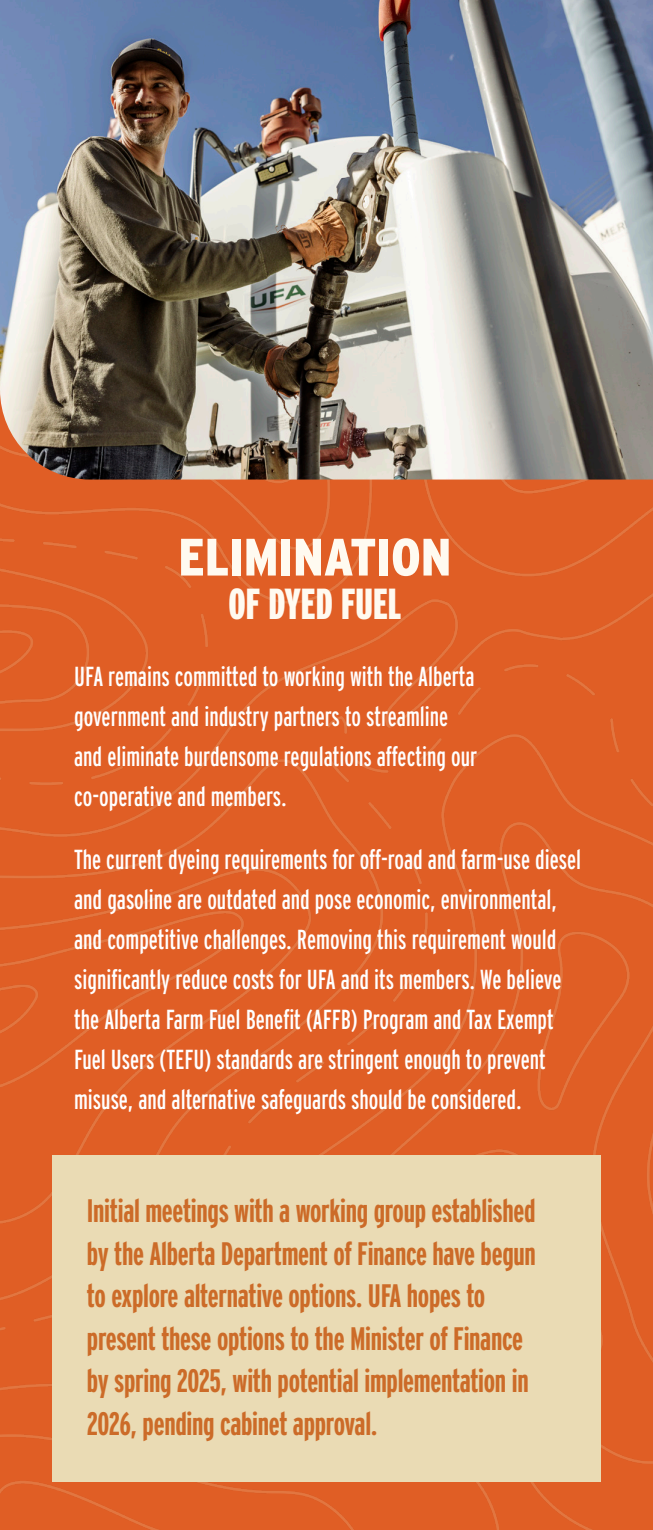
<style>
.page{position:relative;width:653px;height:1530px;background:#fff}
.page>*{position:absolute;margin:0;border:0;box-sizing:border-box;transform-origin:0 0}
.t1{font:900 condensed 52.5px "Interstate";color:#fffaf0}
.t2{font:900 extra-condensed 43.5px "Interstate";color:#fffaf0}
.t3{font:700 extra-condensed 32.5px/42.5px "Interstate";letter-spacing:-.01em;color:#cc6b28}
.t4{font:extra-condensed 27.5px/40px "Interstate";color:#fff}
</style>
<div class="page">
<div style="left:0;top:480px;width:652px;height:1050px;background:#e05e25"></div>
<div style="left:53px;top:1155px;width:547px;height:326px;background:#eadbb4"></div>
<img style="left:0;top:0;width:652px;height:480px">
<h1 class="t1" style="left:178px;top:528px;width:274px">ELIMINATION</h1>
<h2 class="t2" style="left:228px;top:580px;width:174px">OF DYED FUEL</h2>
<p class="t4" style="left:74px;top:657px;width:404px">UFA remains committed to working with the Alberta government and industry partners to streamline and eliminate burdensome regulations affecting our co-operative and members.</p>
<p class="t4" style="left:74px;top:839px;width:508px">The current dyeing requirements for off-road and farm-use diesel and gasoline are outdated and pose economic, environmental, and competitive challenges. Removing this requirement would significantly reduce costs for UFA and its members. We believe the Alberta Farm Fuel Benefit (AFFB) Program and Tax Exempt Fuel Users (TEFU) standards are stringent enough to prevent misuse, and alternative safeguards should be considered.</p>
<p class="t3" style="left:87px;top:1189px;width:450px">Initial meetings with a working group established by the Alberta Department of Finance have begun to explore alternative options. UFA hopes to present these options to the Minister of Finance by spring 2025, with potential implementation in 2026, pending cabinet approval.</p>
</div>
